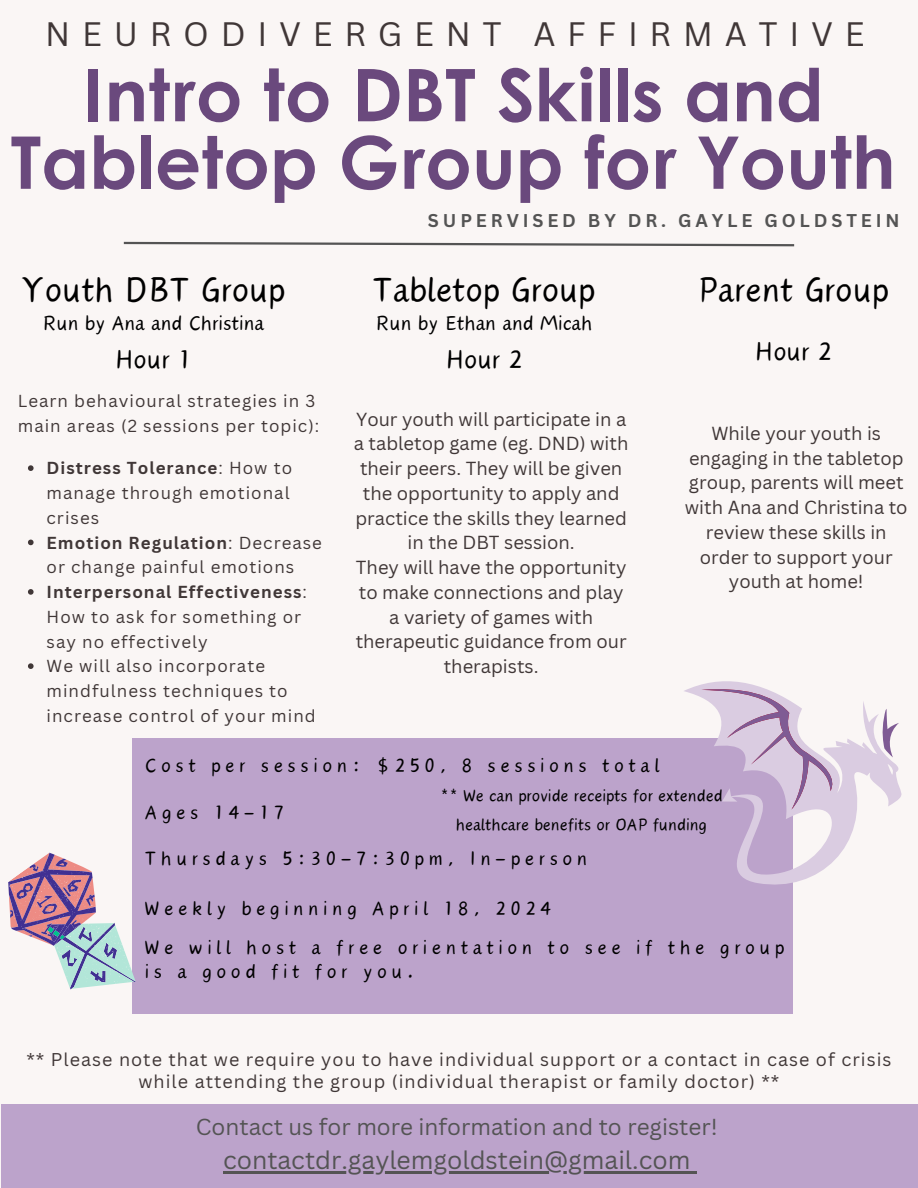
<style>
.page{position:relative;width:918px;height:1188px;background:#faf6f5}
.page>*{position:absolute;margin:0;border:0;box-sizing:border-box;transform-origin:0 0}
.t1{font:700 72.75px/67.5px "Century Gothic";color:#6a497d;text-align:center}
.t2{font:43.5px "Canva Wander World";color:#000}
.t3{font:33px "Canva Sans";letter-spacing:.355em;color:#403737}
.t4{font:33px "Canva Wander World";color:#000}
.t5{font:25.5px "Canva Wander World";color:#000}
.t6{font:24.75px "Canva Sans";color:#545454}
.t7{font:24.6px/46.7px "Canva Wander World";letter-spacing:.185em;color:#000}
.t8{font:22.5px "Canva Sans";color:#545454}
.t9{font:21px/29.2px "Canva Wander World";color:#000;text-align:center}
.t10{font:18.45px/24.8px "Canva Sans";color:#403737;text-align:center}
.t11{font:18px/22.5px "Canva Sans";letter-spacing:.055em;color:#403737;text-align:center}
.t12{font:700 18px "Canva Sans";letter-spacing:.215em;color:#545454}
.t13{font:16.95px/24.8px "Canva Sans";letter-spacing:.06em;color:#403737}
.s1{font-weight:700}
</style>
<div class="page">
<div style="left:133px;top:738px;width:660px;height:275px;background:#bca3cb"></div>
<svg style="left:684px;top:681px;width:218px;height:204px"></svg>
<svg style="left:701px;top:687px;width:198px;height:123px"></svg>
<svg style="left:8px;top:838px;width:151px;height:176px"></svg>
<svg style="left:28px;top:465px;width:6px;height:6px"></svg>
<svg style="left:28px;top:540px;width:6px;height:5px"></svg>
<svg style="left:28px;top:589px;width:6px;height:6px"></svg>
<svg style="left:28px;top:663px;width:6px;height:6px"></svg>
<div style="left:1px;top:1104px;width:917px;height:84px;background:#bca3cb"></div>
<hr style="left:223px;top:1171px;width:468px;height:2px;background:#545454">
<svg style="left:691px;top:1171px;width:6px;height:2px"></svg>
<svg style="left:123px;top:241px;width:672px;height:6px"></svg>
<p class="t3" style="left:45px;top:11px;width:821px">NEURODIVERGENT AFFIRMATIVE</p>
<p class="t1" style="left:11px;top:58px;width:886px">Intro to DBT Skills and<br>Tabletop Group for Youth</p>
<p class="t2" style="left:21px;top:270px;width:266px">Youth DBT Group</p>
<p class="t5" style="left:42px;top:311px;width:223px">Run by Ana and Christina</p>
<p class="t4" style="left:115px;top:345px;width:79px">Hour 1</p>
<h3 class="t13" style="left:18px;top:388px;width:303px">Learn behavioural strategies in 3 main areas (2 sessions per topic):</h3>
<h6 class="t13" style="left:47px;top:455px;width:247px"><span class="s1">Distress Tolerance</span>: How to manage through emotional crises</h6>
<h4 class="t13" style="left:47px;top:530px;width:277px"><span class="s1">Emotion Regulation</span>: Decrease or change painful emotions</h4>
<h4 class="t13" style="left:47px;top:579px;width:262px"><span class="s1">Interpersonal Effectiveness</span>:<br>How to ask for something or say no effectively</h4>
<h2 class="t13" style="left:47px;top:653px;width:271px">We will also incorporate mindfulness techniques to increase control of your mind</h2>
<p class="t12" style="left:428px;top:208px;width:473px">SUPERVISED BY DR. GAYLE GOLDSTEIN</p>
<h5 class="t2" style="left:372px;top:270px;width:224px">Tabletop Group</h5>
<h5 class="t5" style="left:375px;top:311px;width:218px">Run by Ethan and Micah</h5>
<h5 class="t4" style="left:445px;top:345px;width:79px">Hour 2</h5>
<p class="t10" style="left:354px;top:406px;width:276px">Your youth will participate in a a tabletop game (eg. DND) with their peers. They will be given the opportunity to apply and practice the skills they learned in the DBT session.</p>
<p class="t10" style="left:356px;top:555px;width:272px">They will have the opportunity to make connections and play a variety of games with therapeutic guidance from our therapists.</p>
<p class="t2" style="left:697px;top:270px;width:193px">Parent Group</p>
<p class="t4" style="left:754px;top:336px;width:79px">Hour 2</p>
<p class="t10" style="left:685px;top:420px;width:224px">While your youth is engaging in the tabletop group, parents will meet with Ana and Christina to review these skills in order to support your youth at home!</p>
<h3 class="t7" style="left:145px;top:742px;width:516px">Cost per session: $250, 8 sessions total<br>Ages 14-17<br>Thursdays 5:30-7:30pm, In-person</h3>
<h3 class="t7" style="left:145px;top:889px;width:641px;line-height:39px">Weekly beginning April 18, 2024<br>We will host a free orientation to see if the group</h3>
<h3 class="t7" style="left:145px;top:948px;width:271px">is a good fit for you.</h3>
<p class="t9" style="left:440px;top:781px;width:284px">** We can provide receipts for extended healthcare benefits or OAP funding</p>
<p class="t11" style="left:26px;top:1048px;width:867px">** Please note that we require you to have individual support or a contact in case of crisis while attending the group (individual therapist or family doctor) **</p>
<p class="t8" style="left:196px;top:1111px;width:523px">Contact us for more information and to register!</p>
<p class="t6" style="left:223px;top:1142px;width:469px">contactdr.gaylemgoldstein@gmail.com</p>
</div>
